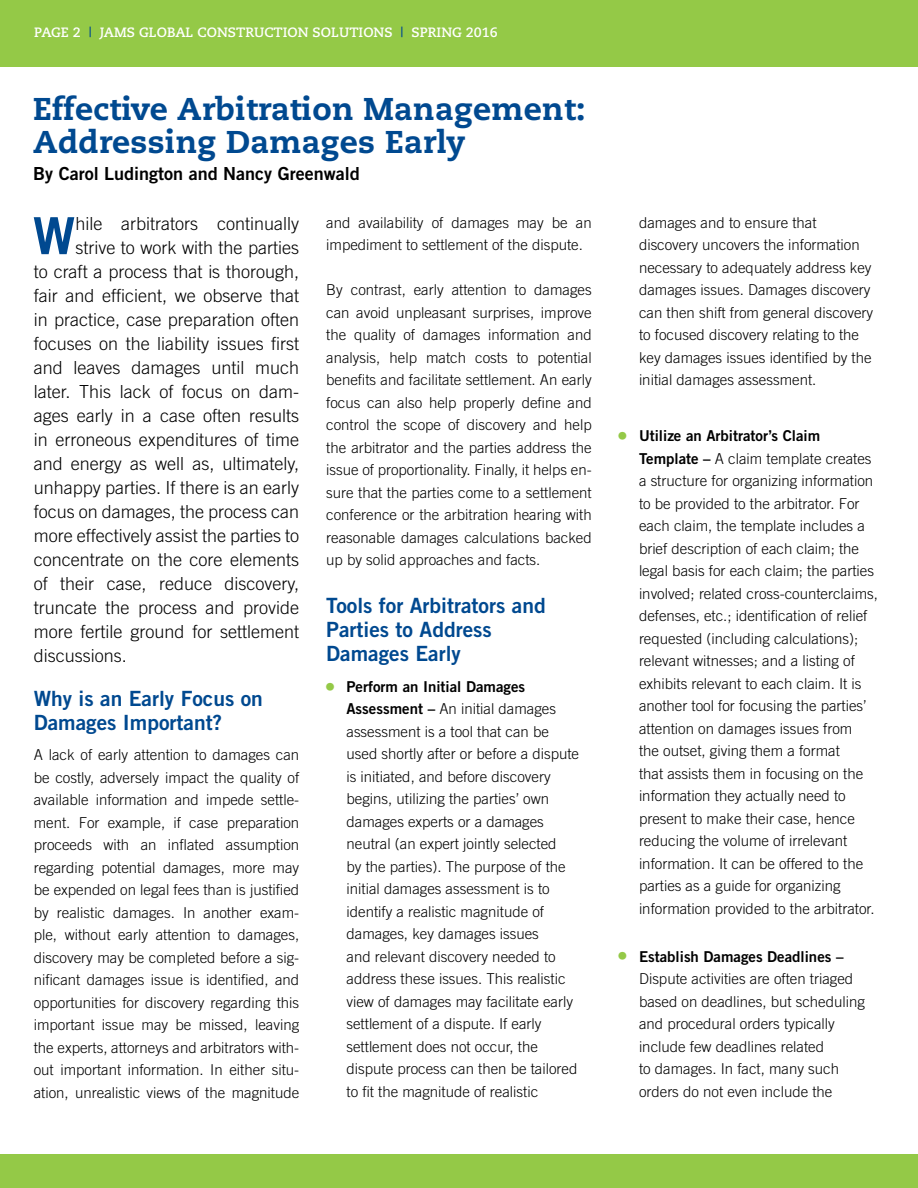
<style>
.page{position:relative;width:918px;height:1188px;background:#fff}
.page>*{position:absolute;margin:0;border:0;box-sizing:border-box;transform-origin:0 0}
.t1{font:51.3px "Trade Gothic Bold Two";color:#004990}
.t2{font:800 31.5px/33px "Caecilia";letter-spacing:.01em;color:#004990}
.t3{font:21px/24px "Trade Gothic Bold Two";color:#004990}
.t4{font:21px "Aleo";color:#94c947}
.t5{font:300 18px "Trade Gothic";color:#000}
.t6{font:18px "Trade Gothic Bold Two";color:#000}
.t7{font:300 15px/22.5px "Trade Gothic";color:#000}
.t8{font:15px "Trade Gothic Bold Two";color:#000}
.t9{font:700 13.5px "Caecilia";color:#fff}
.s1{color:#004990}
.s2{font-family:"Trade Gothic Bold Two";font-weight:400}
</style>
<div class="page">
<div style="left:0;top:0;width:918px;height:68px;background:#94c947"></div>
<div style="left:0;top:1154px;width:918px;height:34px;background:#94c947"></div>
<p class="t9" style="left:34px;top:25px;width:465px">PAGE 2 <span class="s1">|</span> JAMS GLOBAL CONSTRUCTION SOLUTIONS <span class="s1">|</span> SPRING 2016</p>
<h2 class="t2" style="left:33px;top:93px;width:554px">Effective Arbitration Management:<br>Addressing Damages Early</h2>
<p class="t6" style="left:33px;top:163px;width:328px">By Carol Ludington and Nancy Greenwald</p>
<h1 class="t1" style="left:33px;top:204px;width:44px">W</h1>
<p class="t5" style="left:75px;top:213px;width:225px">hile arbitrators continually</p>
<p class="t5" style="left:75px;top:237px;width:225px">strive to work with the parties</p>
<p class="t5" style="left:34px;top:261px;width:267px">to craft a process that is thorough,</p>
<p class="t5" style="left:34px;top:285px;width:267px">fair and efficient, we observe that</p>
<p class="t5" style="left:34px;top:309px;width:267px">in practice, case preparation often</p>
<p class="t5" style="left:34px;top:333px;width:267px">focuses on the liability issues first</p>
<p class="t5" style="left:34px;top:357px;width:267px">and leaves damages until much</p>
<p class="t5" style="left:34px;top:381px;width:267px">later. This lack of focus on dam-</p>
<p class="t5" style="left:34px;top:405px;width:267px">ages early in a case often results</p>
<p class="t5" style="left:34px;top:429px;width:267px">in erroneous expenditures of time</p>
<p class="t5" style="left:34px;top:453px;width:267px">and energy as well as, ultimately,</p>
<p class="t5" style="left:34px;top:477px;width:267px">unhappy parties. If there is an early</p>
<p class="t5" style="left:34px;top:501px;width:267px">focus on damages, the process can</p>
<p class="t5" style="left:34px;top:525px;width:267px">more effectively assist the parties to</p>
<p class="t5" style="left:34px;top:549px;width:267px">concentrate on the core elements</p>
<p class="t5" style="left:34px;top:573px;width:267px">of their case, reduce discovery,</p>
<p class="t5" style="left:34px;top:597px;width:267px">truncate the process and provide</p>
<p class="t5" style="left:34px;top:621px;width:267px">more fertile ground for settlement</p>
<p class="t5" style="left:34px;top:645px;width:94px">discussions.</p>
<h3 class="t3" style="left:34px;top:686px;width:231px">Why is an Early Focus on<br>Damages Important?</h3>
<p class="t7" style="left:34px;top:744px;width:267px;text-align:justify">A lack of early attention to damages can be costly, adversely impact the quality of available information and impede settle&shy;ment. For example, if case preparation proceeds with an inflated assumption regarding potential damages, more may be expended on legal fees than is justified by realistic damages. In another exam&shy;ple, without early attention to damages, discovery may be completed before a sig&shy;nificant damages issue is identified, and opportunities for discovery regarding this important issue may be missed, leaving the experts, attorneys and arbitrators with&shy;out important information. In either situ&shy;ation, unrealistic views of the magnitude</p>
<p class="t7" style="left:326px;top:211px;width:267px">and availability of damages may be an impediment to settlement of the dispute.</p>
<p class="t7" style="left:326px;top:279px;width:267px;text-align:justify">By contrast, early attention to damages can avoid unpleasant surprises, improve the quality of damages information and analysis, help match costs to potential benefits and facilitate settlement. An early focus can also help properly define and control the scope of discovery and help the arbitrator and the parties address the issue of proportionality. Finally, it helps en&shy;sure that the parties come to a settlement conference or the arbitration hearing with reasonable damages calculations backed up by solid approaches and facts.</p>
<h3 class="t3" style="left:326px;top:593px;width:221px">Tools for Arbitrators and<br>Parties to Address<br>Damages Early</h3>
<p class="t8" style="left:346px;top:677px;width:180px">Perform an Initial Damages</p>
<p class="t7" style="left:346px;top:698px;width:234px"><span class="s2">Assessment –</span> An initial damages assessment is a tool that can be used shortly after or before a dispute is initiated, and before discovery begins, utilizing the parties’ own damages experts or a damages neutral (an expert jointly selected<br>by the parties). The purpose of the initial damages assessment is to identify a realistic magnitude of damages, key damages issues<br>and relevant discovery needed to address these issues. This realistic view of damages may facilitate early settlement of a dispute. If early settlement does not occur, the dispute process can then be tailored to fit the magnitude of realistic</p>
<h3 class="t4" style="left:326px;top:674px;width:11px">•</h3>
<p class="t7" style="left:639px;top:211px;width:236px">damages and to ensure that discovery uncovers the information necessary to adequately address key damages issues. Damages discovery can then shift from general discovery to focused discovery relating to the key damages issues identified by the initial damages assessment.</p>
<h3 class="t4" style="left:618px;top:423px;width:11px">•</h3>
<h3 class="t4" style="left:618px;top:943px;width:11px">•</h3>
<p class="t8" style="left:639px;top:427px;width:183px">Utilize an Arbitrator’s Claim</p>
<p class="t7" style="left:639px;top:447px;width:241px"><span class="s2">Template –</span> A claim template creates a structure for organizing information to be provided to the arbitrator. For each claim, the template includes a brief description of each claim; the legal basis for each claim; the parties involved; related cross-counterclaims, defenses, etc.; identification of relief requested (including calculations); relevant witnesses; and a listing of exhibits relevant to each claim. It is another tool for focusing the parties’ attention on damages issues from<br>the outset, giving them a format<br>that assists them in focusing on the information they actually need to present to make their case, hence reducing the volume of irrelevant information. It can be offered to the parties as a guide for organizing information provided to the arbitrator.</p>
<p class="t8" style="left:639px;top:947px;width:206px">Establish Damages Deadlines –</p>
<p class="t7" style="left:639px;top:968px;width:227px">Dispute activities are often triaged based on deadlines, but scheduling and procedural orders typically include few deadlines related<br>to damages. In fact, many such orders do not even include the</p>
</div>
